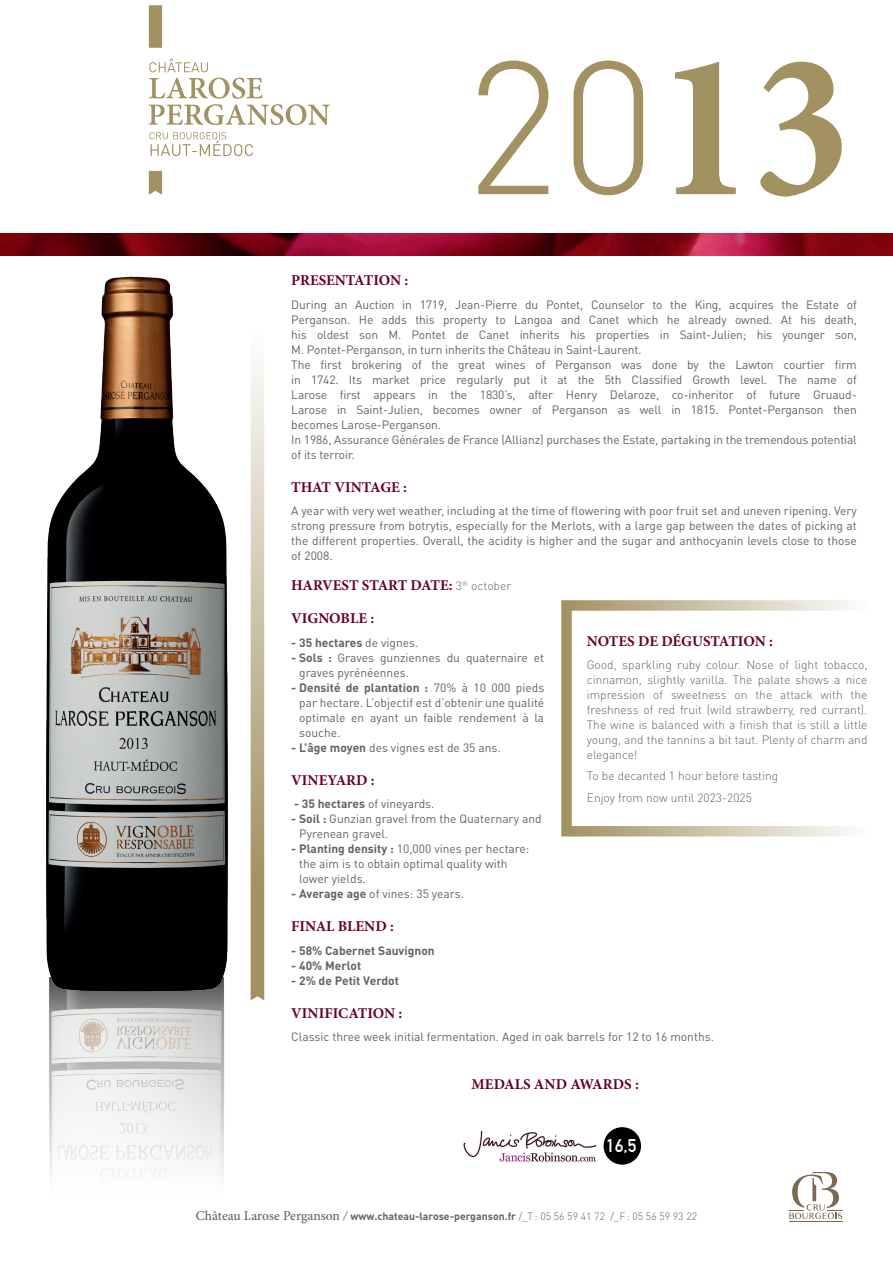
<style>
.page{position:relative;width:893px;height:1263px;background:#fff}
.page>*{position:absolute;margin:0;border:0;box-sizing:border-box;transform-origin:0 0}
.t1{font:300 186px "DIN Pro";color:#a29161}
.t2{font:700 18px "DIN Alternate";color:#fff}
.t3{font:700 15px "Minion Pro";color:#68001f}
.t4{font:12px/15px "DIN Pro";letter-spacing:-.01em;color:#636366}
.t5{font:300 12px/15px "DIN Pro";color:#636366;text-align:justify}
.t6{font:700 12px "DIN Pro";color:#636366}
.t7{font:700 10.5px "DIN Pro";color:#636366}
.s1{font-family:"Minion Pro";font-weight:700;font-stretch:condensed;font-size:208.5px}
.s2{font-family:"DIN Pro";font-weight:300;font-size:12px;color:#636366}
.s3{font-weight:400}
.s4{font-weight:700}
.s5{font-family:"Minion Pro";font-weight:500;font-size:13.5px}
.s6{font-family:"Minion Pro";font-weight:400;font-style:italic;font-size:13.5px}
.s7{font-weight:300}
</style>
<div class="page">
<img style="left:0;top:234px;width:893px;height:21px">
<svg style="left:251px;top:364px;width:13px;height:636px;background:#c4b99b"></svg>
<img style="left:463px;top:1130px;width:149px;height:32px">
<div style="left:604px;top:1127px;width:37px;height:37px;background:#000;border-radius:50%"></div>
<svg style="left:150px;top:132px;width:103px;height:24px"></svg>
<div style="left:149px;top:5px;width:13px;height:43px;background:#a29161"></div>
<svg style="left:149px;top:171px;width:13px;height:24px"></svg>
<svg style="left:149px;top:58px;width:59px;height:14px"></svg>
<svg style="left:149px;top:78px;width:181px;height:47px"></svg>
<svg style="left:561px;top:600px;width:290px;height:236px"></svg>
<hr style="left:789px;top:1221px;width:53px;height:1px;background:#7c6954">
<svg style="left:789px;top:1172px;width:53px;height:47px"></svg>
<img style="left:49px;top:999px;width:176px;height:178px">
<img style="left:46px;top:276px;width:182px;height:723px">
<h1 class="t1" style="left:465px;top:0;width:387px">20<span class="s1">13</span></h1>
<p class="t3" style="left:291px;top:270px;width:119px">PRESENTATION :</p>
<p class="t4" style="left:291px;top:296px;width:567px">During an Auction in 1719, Jean-Pierre du Pontet, Counselor to the King, acquires the Estate of Perganson. He adds this property to Langoa and Canet which he already owned. At his death, his oldest son M. Pontet de Canet inherits his properties in Saint-Julien; his younger son, M. Pontet-Perganson, in turn inherits the Château in Saint-Laurent.<br>The first brokering of the great wines of Perganson was done by the Lawton courtier firm in 1742. Its market price regularly put it at the 5th Classified Growth level. The name of Larose first appears in the 1830’s, after Henry Delaroze, co-inheritor of future Gruaud-Larose in Saint-Julien, becomes owner of Perganson as well in 1815. Pontet-Perganson then becomes Larose-Perganson.<br>In 1986, Assurance Générales de France (Allianz) purchases the Estate, partaking in the tremendous potential of its terroir.</p>
<p class="t3" style="left:291px;top:476px;width:117px">THAT VINTAGE :</p>
<p class="t4" style="left:291px;top:503px;width:567px;text-align:justify">A year with very wet weather, including at the time of flowering with poor fruit set and uneven ripening. Very strong pressure from botrytis, especially for the Merlots, with a large gap between the dates of picking at the different properties. Overall, the acidity is higher and the sugar and anthocyanin levels close to those of 2008.</p>
<p class="t3" style="left:291px;top:575px;width:222px">HARVEST START DATE: <span class="s2">3</span><sup>th</sup> <span class="s2">october</span></p>
<p class="t3" style="left:291px;top:608px;width:84px">VIGNOBLE :</p>
<p class="t6" style="left:291px;top:634px;width:129px">- 35 hectares <span class="s3">de vignes.</span></p>
<p class="t4" style="left:299px;top:649px;width:247px;text-indent:-8px"><span class="s4">- Sols :</span> Graves gunziennes du quaternaire et graves pyrénéennes.</p>
<p class="t4" style="left:299px;top:679px;width:247px;text-align:justify;text-indent:-8px"><span class="s4">- Densité de plantation :</span> 70% à 10 000 pieds par hectare. L’objectif est d’obtenir une qualité optimale en ayant un faible rendement à la souche.</p>
<p class="t4" style="left:291px;top:739px;width:211px"><span class="s4">- L’âge moyen</span> des vignes est de 35 ans.</p>
<p class="t3" style="left:291px;top:769px;width:85px">VINEYARD :</p>
<p class="t4" style="left:294px;top:796px;width:142px"><span class="s4">- 35 hectares</span> of vineyards.</p>
<p class="t4" style="left:299px;top:811px;width:244px;text-indent:-8px"><span class="s4">- Soil :</span> Gunzian gravel from the Quaternary and<br>Pyrenean gravel.</p>
<p class="t4" style="left:299px;top:841px;width:232px;text-indent:-8px"><span class="s4">- Planting density :</span> 10,000 vines per hectare: the aim is to obtain optimal quality with lower yields.</p>
<p class="t4" style="left:291px;top:886px;width:174px"><span class="s4">- Average age</span> of vines: 35 years.</p>
<p class="t3" style="left:291px;top:916px;width:104px">FINAL BLEND :</p>
<p class="t6" style="left:291px;top:942px;width:145px">- 58% Cabernet Sauvignon</p>
<p class="t6" style="left:291px;top:957px;width:72px">- 40% Merlot</p>
<p class="t6" style="left:291px;top:972px;width:109px">- 2% de Petit Verdot</p>
<p class="t3" style="left:291px;top:1002px;width:113px">VINIFICATION :</p>
<p class="t4" style="left:291px;top:1029px;width:424px">Classic three week initial fermentation. Aged in oak barrels for 12 to 16 months.</p>
<p class="t3" style="left:587px;top:630px;width:188px">NOTES DE DÉGUSTATION :</p>
<p class="t5" style="left:587px;top:657px;width:282px">Good, sparkling ruby colour. Nose of light tobacco, cinnamon, slightly vanilla. The palate shows a nice impression of sweetness on the attack with the freshness of red fruit (wild strawberry, red currant).<br>The wine is balanced with a finish that is still a little young, and the tannins a bit taut. Plenty of charm and elegance!</p>
<p class="t5" style="left:587px;top:765px;width:193px;line-height:21.3px">To be decanted 1 hour before tasting<br>Enjoy from now until 2023-2025</p>
<p class="t3" style="left:472px;top:1074px;width:169px">MEDALS AND AWARDS :</p>
<h2 class="t2" style="left:606px;top:1132px;width:32px">16,5</h2>
<p class="t7" style="left:196px;top:1209px;width:503px"><span class="s5">Château Larose Perganson</span> <span class="s6">/</span> www.chateau-larose-perganson.fr <span class="s7">/_T: 05 56 59 41 72 /_F: 05 56 59 93 22</span></p>
</div>
